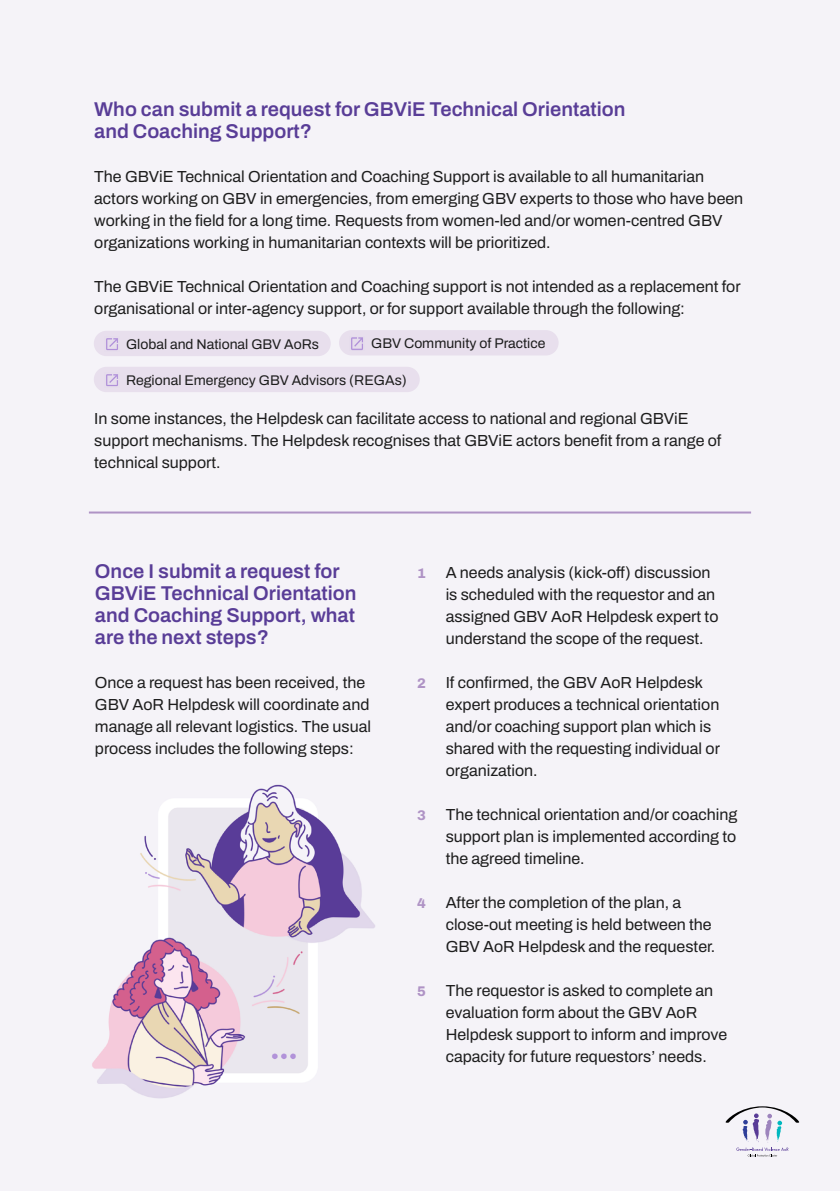
<style>
.page{position:relative;width:840px;height:1191px;background:#fff}
.page>*{position:absolute;margin:0;border:0;box-sizing:border-box;transform-origin:0 0}
.t1{font:600 20px/22px "Archivo";color:#593d97}
.t2{font:16px/22px "Archivo";color:#1d1d1d}
.t3{font:14px "Archivo";color:#1d1d1d}
.t4{font:800 14px "Archivo";color:#af93c5}
</style>
<div class="page">
<div style="left:0;top:0;width:839px;height:1191px;background:#f5f3f8"></div>
<img style="left:92px;top:784px;width:283px;height:315px">
<hr style="left:89px;top:511px;width:661px;height:2px;background:#af93c5">
<div style="left:94px;top:331px;width:236px;height:25px;background:#e8dfed;border-radius:13px"></div>
<img style="left:106px;top:338px;width:12px;height:13px">
<div style="left:339px;top:330px;width:219px;height:25px;background:#e8dfed;border-radius:13px"></div>
<img style="left:351px;top:337px;width:12px;height:13px">
<div style="left:94px;top:367px;width:325px;height:25px;background:#e8dfed;border-radius:13px"></div>
<img style="left:106px;top:374px;width:12px;height:13px">
<svg style="left:725px;top:1106px;width:74px;height:50px"></svg>
<p class="t1" style="left:94px;top:98px;width:532px">Who can submit a request for GBViE Technical Orientation and Coaching Support?</p>
<p class="t2" style="left:94px;top:166px;width:650px">The GBViE Technical Orientation and Coaching Support is available to all humanitarian actors working on GBV in emergencies, from emerging GBV experts to those who have been working in the field for a long time. Requests from women-led and/or women-centred GBV organizations working in humanitarian contexts will be prioritized.</p>
<p class="t2" style="left:94px;top:276px;width:647px">The GBViE Technical Orientation and Coaching support is not intended as a replacement for organisational or inter-agency support, or for support available through the following:</p>
<p class="t3" style="left:126px;top:333px;width:194px">Global and National GBV AoRs</p>
<p class="t3" style="left:371px;top:333px;width:175px">GBV Community of Practice</p>
<p class="t3" style="left:126px;top:369px;width:282px">Regional Emergency GBV Advisors (REGAs)</p>
<p class="t2" style="left:94px;top:408px;width:628px">In some instances, the Helpdesk can facilitate access to national and regional GBViE support mechanisms. The Helpdesk recognises that GBViE actors benefit from a range of technical support.</p>
<p class="t1" style="left:95px;top:560px;width:263px">Once I submit a request for<br>GBViE Technical Orientation and Coaching Support, what are the next steps?</p>
<p class="t2" style="left:95px;top:672px;width:277px">Once a request has been received, the GBV AoR Helpdesk will coordinate and manage all relevant logistics. The usual process includes the following steps:</p>
<p class="t4" style="left:417px;top:563px;width:10px">1</p>
<p class="t4" style="left:417px;top:673px;width:10px">2</p>
<p class="t4" style="left:417px;top:805px;width:10px">3</p>
<p class="t4" style="left:417px;top:893px;width:10px">4</p>
<p class="t4" style="left:417px;top:981px;width:10px">5</p>
<p class="t2" style="left:445px;top:562px;width:274px">A needs analysis (kick-off) discussion is scheduled with the requestor and an assigned GBV AoR Helpdesk expert to understand the scope of the request.</p>
<p class="t2" style="left:445px;top:672px;width:275px">If confirmed, the GBV AoR Helpdesk expert produces a technical orientation and/or coaching support plan which is shared with the requesting individual or organization.</p>
<p class="t2" style="left:445px;top:804px;width:293px;text-align:justify">The technical orientation and/or coaching support plan is implemented according to the agreed timeline.</p>
<p class="t2" style="left:445px;top:892px;width:271px">After the completion of the plan, a close-out meeting is held between the<br>GBV AoR Helpdesk and the requester.</p>
<p class="t2" style="left:445px;top:980px;width:283px">The requestor is asked to complete an evaluation form about the GBV AoR Helpdesk support to inform and improve capacity for future requestors’ needs.</p>
</div>
